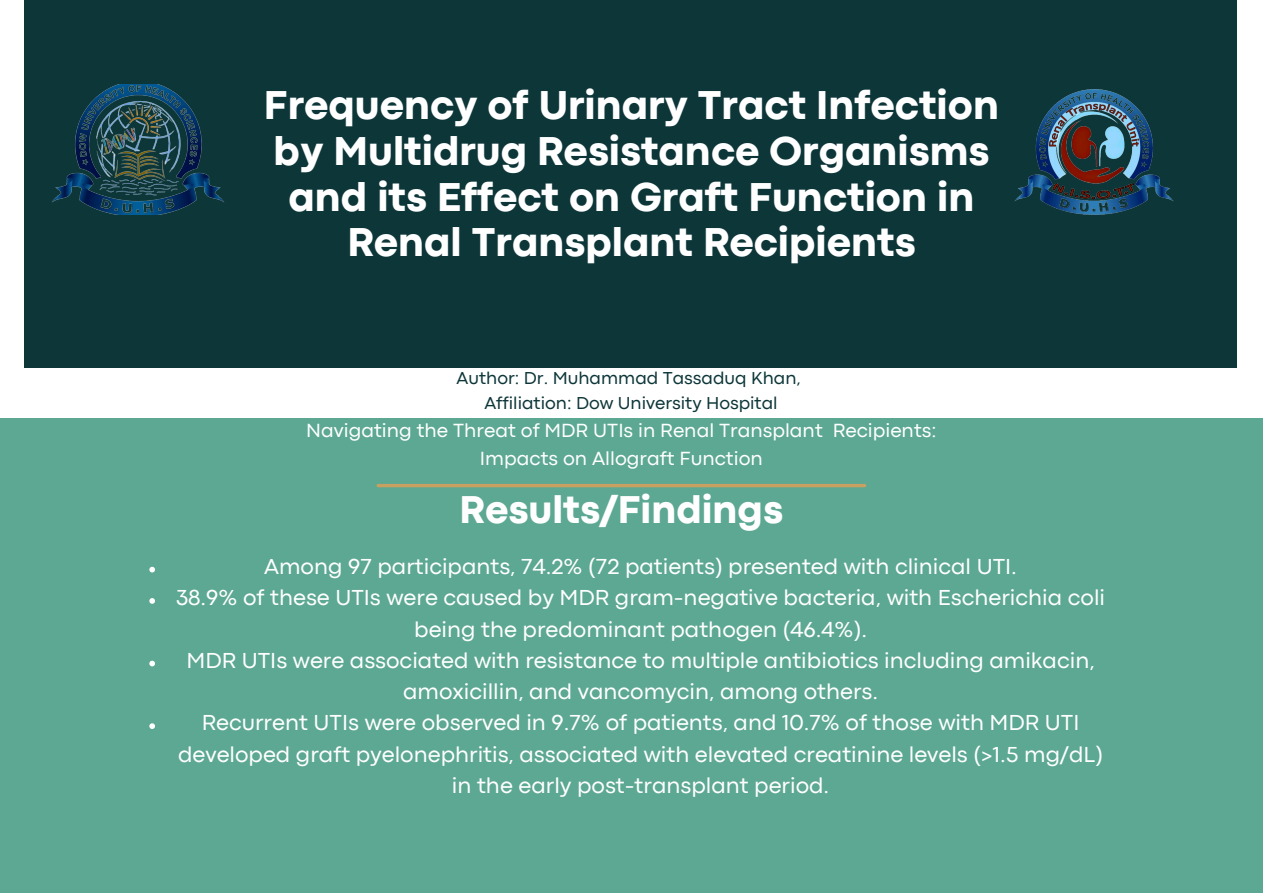
<style>
.page{position:relative;width:1263px;height:893px;background:#fff}
.page>*{position:absolute;margin:0;border:0;box-sizing:border-box;transform-origin:0 0}
.t1{font:800 42.08px/45.7px "Codec Pro";color:#fff;text-align:center}
.t2{font:800 40.42px "Codec Pro";color:#fff}
.t3{font:22.65px/31.3px "Codec Pro";color:#fff;text-align:center}
.t4{font:19.88px/27.6px "Codec Pro";color:#fff;text-align:center}
.t5{font:18px "Codec Pro";color:#0d3639}
</style>
<div class="page">
<div style="left:25px;top:0;width:1212px;height:368px;background:#0d3639"></div>
<div style="left:0;top:418px;width:1263px;height:475px;background:#5ca892"></div>
<img style="left:52px;top:84px;width:172px;height:130px">
<img style="left:1015px;top:89px;width:158px;height:125px">
<svg style="left:149px;top:567px;width:6px;height:5px"></svg>
<svg style="left:149px;top:598px;width:6px;height:6px"></svg>
<svg style="left:149px;top:660px;width:6px;height:6px"></svg>
<svg style="left:149px;top:723px;width:6px;height:6px"></svg>
<hr style="left:378px;top:484px;width:487px;height:3px;background:#c8a160">
<p class="t1" style="left:264px;top:86px;width:737px">Frequency of Urinary Tract Infection by Multidrug Resistance Organisms and its Effect on Graft Function in Renal Transplant Recipients</p>
<p class="t5" style="left:457px;top:372px;width:346px">Author: Dr. Muhammad Tassaduq Khan,</p>
<p class="t5" style="left:484px;top:397px;width:295px">Affiliation: Dow University Hospital</p>
<p class="t4" style="left:306px;top:418px;width:632px">Navigating the Threat of MDR UTIs in Renal Transplant Recipients:<br>Impacts on Allograft Function</p>
<h1 class="t2" style="left:460px;top:495px;width:325px">Results/Findings</h1>
<p class="t3" style="left:264px;top:552px;width:754px">Among 97 participants, 74.2% (72 patients) presented with clinical UTI.</p>
<p class="t3" style="left:176px;top:583px;width:931px">38.9% of these UTIs were caused by MDR gram-negative bacteria, with Escherichia coli being the predominant pathogen (46.4%).</p>
<p class="t3" style="left:186px;top:646px;width:910px">MDR UTIs were associated with resistance to multiple antibiotics including amikacin, amoxicillin, and vancomycin, among others.</p>
<p class="t3" style="left:178px;top:709px;width:926px">Recurrent UTIs were observed in 9.7% of patients, and 10.7% of those with MDR UTI developed graft pyelonephritis, associated with elevated creatinine levels (&gt;1.5 mg/dL) in the early post-transplant period.</p>
</div>
